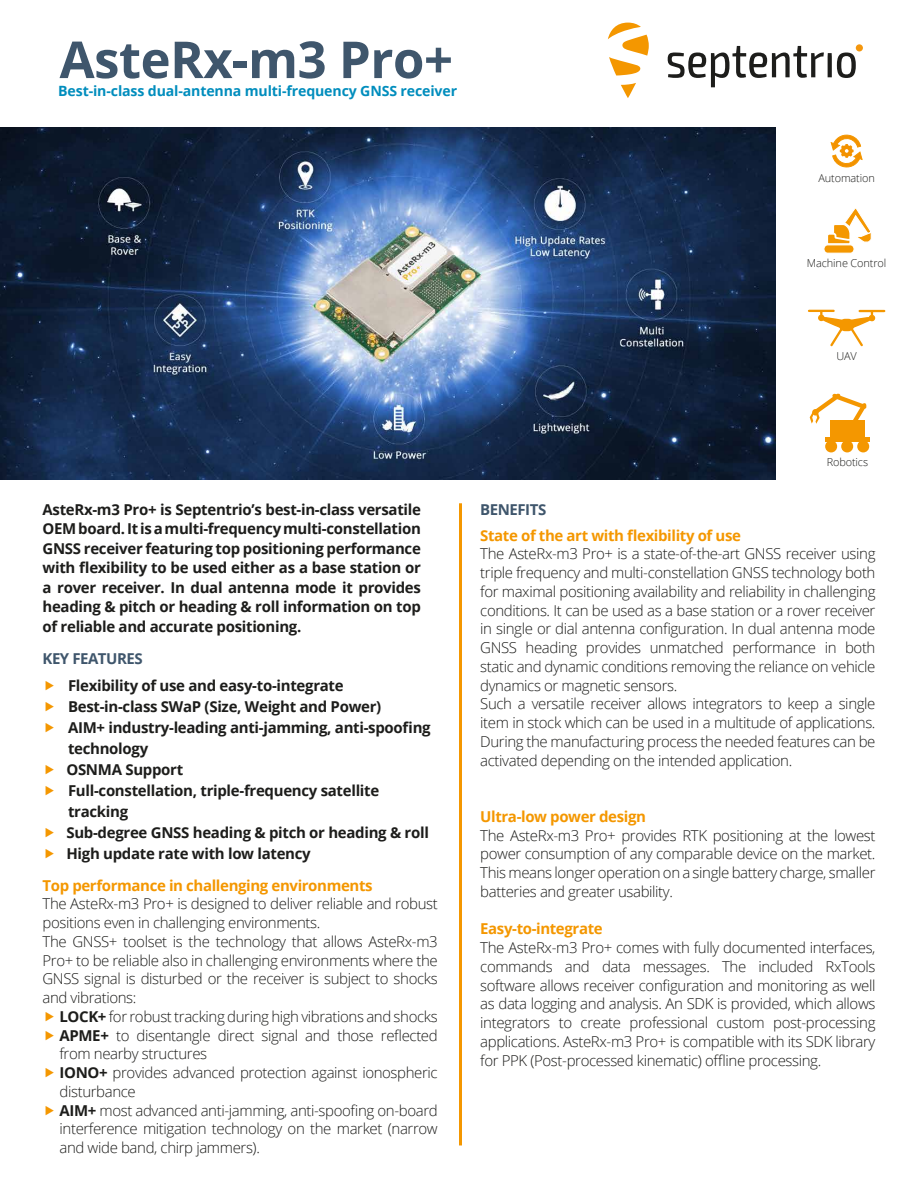
<style>
.page{position:relative;width:918px;height:1188px;background:#fff}
.page>*{position:absolute;margin:0;border:0;box-sizing:border-box;transform-origin:0 0}
.t1{font:700 51px "Open Sans";letter-spacing:-.01em;color:#3f566c}
.t2{font:300 15px/18.8px "Open Sans";letter-spacing:-.025em;color:#1d1d1b}
.t3{font:700 15px/21px "Open Sans";letter-spacing:-.02em;color:#1d1d1b}
.t4{font:700 15px "Open Sans";letter-spacing:-.025em;color:#f49700}
.t5{font:700 15px "Open Sans";letter-spacing:-.03em;color:#3f566c}
.t6{font:700 14.1px "Open Sans";letter-spacing:-.01em;color:#008dbd}
.t7{font:300 10.95px "Open Sans";letter-spacing:-.01em;color:#1d1d1b}
.s1{font-weight:700}
</style>
<div class="page">
<hr style="left:459px;top:503px;width:3px;height:642px;background:#f49700">
<hr style="left:860px;top:310px;width:24px;height:2px;background:#f49700">
<hr style="left:809px;top:310px;width:25px;height:2px;background:#f49700">
<svg style="left:819px;top:312px;width:56px;height:35px"></svg>
<div style="left:818px;top:315px;width:7px;height:6px;border:1px solid #f49700;border-radius:50%"></div>
<svg style="left:830px;top:134px;width:33px;height:34px"></svg>
<svg style="left:608px;top:23px;width:41px;height:53px"></svg>
<svg style="left:621px;top:83px;width:15px;height:15px"></svg>
<div style="left:856px;top:44px;width:7px;height:7px;background:#f4970e;border-radius:50%"></div>
<svg style="left:668px;top:46px;width:188px;height:41px"></svg>
<div style="left:825px;top:437px;width:44px;height:5px;background:#f49700"></div>
<div style="left:858px;top:442px;width:10px;height:9px;background:#f49700;border-radius:50%"></div>
<div style="left:857px;top:440px;width:12px;height:12px;border:2px solid #f49700;border-radius:50%"></div>
<div style="left:826px;top:442px;width:10px;height:9px;background:#f49700;border-radius:50%"></div>
<div style="left:825px;top:440px;width:12px;height:12px;border:2px solid #f49700;border-radius:50%"></div>
<div style="left:830px;top:420px;width:34px;height:17px;background:#f49700"></div>
<div style="left:842px;top:442px;width:10px;height:9px;background:#f49700;border-radius:50%"></div>
<div style="left:841px;top:440px;width:12px;height:12px;border:2px solid #f49700;border-radius:50%"></div>
<svg style="left:810px;top:393px;width:57px;height:39px"></svg>
<div style="left:812px;top:409px;width:7px;height:7px;background:#f49700;border-radius:50%"></div>
<img style="left:0;top:127px;width:775px;height:353px">
<div style="left:824px;top:245px;width:30px;height:8px;background:#f49700;border-radius:4px"></div>
<div style="left:823px;top:244px;width:32px;height:10px;border:1px solid #fff;border-radius:4px"></div>
<svg style="left:826px;top:208px;width:46px;height:37px"></svg>
<h1 class="t1" style="left:60px;top:24px;width:395px">AsteRx-m3 Pro+</h1>
<p class="t6" style="left:58px;top:81px;width:400px">Best-in-class dual-antenna multi-frequency GNSS receiver</p>
<p class="t7" style="left:818px;top:170px;width:58px">Automation</p>
<p class="t7" style="left:807px;top:255px;width:81px">Machine Control</p>
<p class="t7" style="left:836px;top:349px;width:22px">UAV</p>
<p class="t3" style="left:43px;top:499px;width:380px;line-height:19.5px;text-align:justify">AsteRx-m3 Pro+ is Septentrio’s best-in-class versatile OEM board. It is a multi-frequency multi-constellation GNSS receiver featuring top positioning performance with flexibility to be used either as a base station or a rover receiver. In dual antenna mode it provides heading &amp; pitch or heading &amp; roll information on top of reliable and accurate positioning.</p>
<p class="t5" style="left:43px;top:648px;width:102px">KEY FEATURES</p>
<p class="t3" style="left:66px;top:675px;width:366px">Flexibility of use and easy-to-integrate Best-in-class SWaP (Size, Weight and Power)<br>AIM+ industry-leading anti-jamming, anti-spoofing technology<br>OSNMA Support<br>Full-constellation, triple-frequency satellite tracking<br>Sub-degree GNSS heading &amp; pitch or heading &amp; roll High update rate with low latency</p>
<p class="t4" style="left:43px;top:875px;width:332px">Top performance in challenging environments</p>
<p class="t2" style="left:43px;top:894px;width:397px">The AsteRx-m3 Pro+ is designed to deliver reliable and robust positions even in challenging environments.<br>The GNSS+ toolset is the technology that allows AsteRx-m3<br>Pro+ to be reliable also in challenging environments where the GNSS signal is disturbed or the receiver is subject to shocks and vibrations:</p>
<p class="t2" style="left:60px;top:1007px;width:380px"><span class="s1">LOCK+</span> for robust tracking during high vibrations and shocks <span class="s1">APME+</span> to disentangle direct signal and those reflected from nearby structures<br><span class="s1">IONO+</span> provides advanced protection against ionospheric disturbance<br><span class="s1">AIM+</span> most advanced anti-jamming, anti-spoofing on-board interference mitigation technology on the market (narrow and wide band, chirp jammers).</p>
<p class="t5" style="left:480px;top:499px;width:68px">BENEFITS</p>
<p class="t7" style="left:827px;top:454px;width:43px">Robotics</p>
<p class="t4" style="left:480px;top:525px;width:262px">State of the art with flexibility of use</p>
<p class="t2" style="left:480px;top:544px;width:397px">The AsteRx-m3 Pro+ is a state-of-the-art GNSS receiver using triple frequency and multi-constellation GNSS technology both for maximal positioning availability and reliability in challenging conditions. It can be used as a base station or a rover receiver in single or dial antenna configuration. In dual antenna mode GNSS heading provides unmatched performance in both static and dynamic conditions removing the reliance on vehicle dynamics or magnetic sensors.<br>Such a versatile receiver allows integrators to keep a single item in stock which can be used in a multitude of applications.<br>During the manufacturing process the needed features can be activated depending on the intended application.</p>
<p class="t4" style="left:480px;top:806px;width:167px">Ultra-low power design</p>
<p class="t2" style="left:480px;top:825px;width:397px;text-align:justify">The AsteRx-m3 Pro+ provides RTK positioning at the lowest power consumption of any comparable device on the market.<br>This means longer operation on a single battery charge, smaller batteries and greater usability.</p>
<p class="t4" style="left:480px;top:918px;width:124px">Easy-to-integrate</p>
<p class="t2" style="left:480px;top:938px;width:397px;text-align:justify">The AsteRx-m3 Pro+ comes with fully documented interfaces, commands and data messages. The included RxTools software allows receiver configuration and monitoring as well as data logging and analysis. An SDK is provided, which allows integrators to create professional custom post-processing applications. AsteRx-m3 Pro+ is compatible with its SDK library for PPK (Post-processed kinematic) offline processing.</p>
</div>
